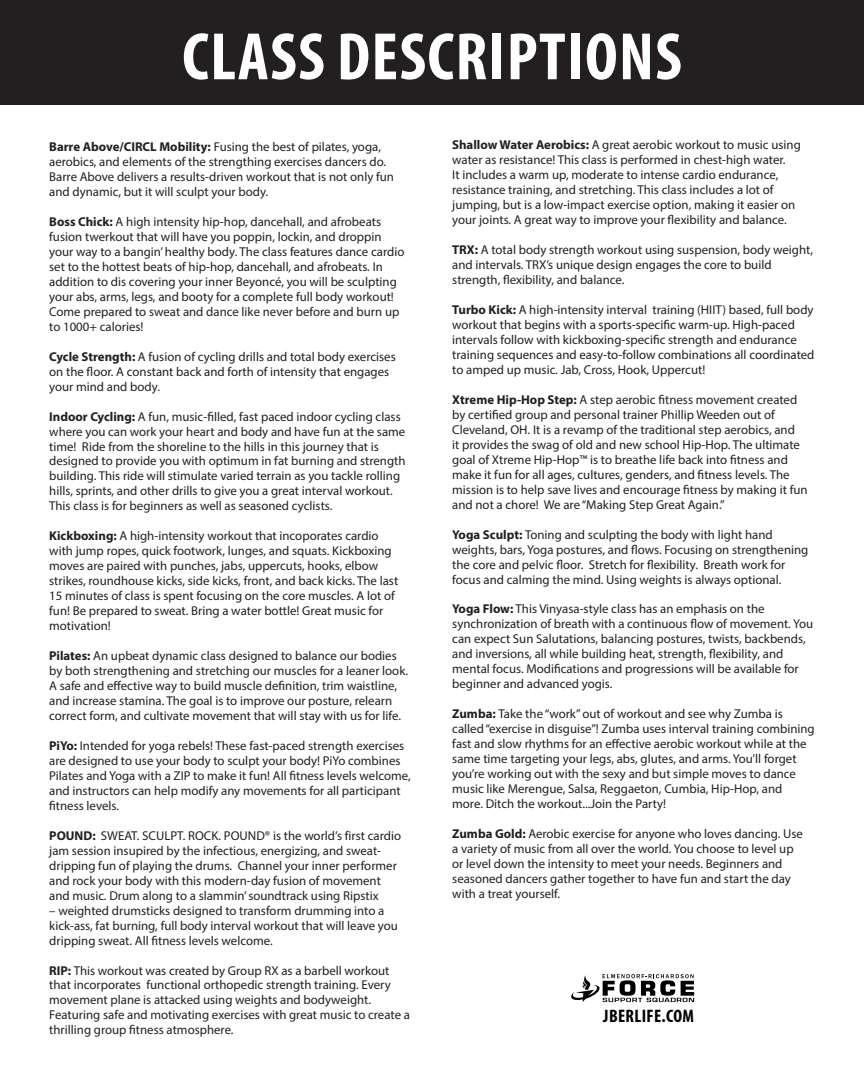
<style>
.page{position:relative;width:864px;height:1080px;background:#fff}
.page>*{position:absolute;margin:0;border:0;box-sizing:border-box;transform-origin:0 0}
.t1{font:700 condensed 67.65px "Myriad Pro";letter-spacing:.02em;color:#fff}
.t2{font:700 condensed 18.15px "Myriad Pro";letter-spacing:.02em;color:#000}
.t3{font:12.9px/15px "Myriad Pro";color:#231f20}
.s1{font-weight:700}
</style>
<div class="page">
<div style="left:0;top:0;width:864px;height:105px;background:#231f20"></div>
<svg style="left:571px;top:974px;width:123px;height:28px"></svg>
<h1 class="t1" style="left:182px;top:14px;width:501px">CLASS DESCRIPTIONS</h1>
<p class="t3" style="left:49px;top:139px;width:346px"><span class="s1">Barre Above/CIRCL Mobility:</span> Fusing the best of pilates, yoga, aerobics, and elements of the strengthing exercises dancers do.<br>Barre Above delivers a results-driven workout that is not only fun and dynamic, but it will sculpt your body.</p>
<p class="t3" style="left:49px;top:214px;width:357px"><span class="s1">Boss Chick:</span> A high intensity hip-hop, dancehall, and afrobeats fusion twerkout that will have you poppin, lockin, and droppin your way to a bangin’ healthy body. The class features dance cardio set to the hottest beats of hip-hop, dancehall, and afrobeats. In addition to dis covering your inner Beyoncé, you will be sculpting your abs, arms, legs, and booty for a complete full body workout!<br>Come prepared to sweat and dance like never before and burn up to 1000+ calories!</p>
<p class="t3" style="left:49px;top:349px;width:348px"><span class="s1">Cycle Strength:</span> A fusion of cycling drills and total body exercises on the floor. A constant back and forth of intensity that engages your mind and body.</p>
<p class="t3" style="left:49px;top:409px;width:358px"><span class="s1">Indoor Cycling:</span> A fun, music-filled, fast paced indoor cycling class where you can work your heart and body and have fun at the same time! Ride from the shoreline to the hills in this journey that is designed to provide you with optimum in fat burning and strength building. This ride will stimulate varied terrain as you tackle rolling hills, sprints, and other drills to give you a great interval workout.<br>This class is for beginners as well as seasoned cyclists.</p>
<p class="t3" style="left:49px;top:528px;width:351px"><span class="s1">Kickboxing:</span> A high-intensity workout that incoporates cardio with jump ropes, quick footwork, lunges, and squats. Kickboxing moves are paired with punches, jabs, uppercuts, hooks, elbow strikes, roundhouse kicks, side kicks, front, and back kicks. The last 15 minutes of class is spent focusing on the core muscles. A lot of fun! Be prepared to sweat. Bring a water bottle! Great music for motivation!</p>
<p class="t3" style="left:49px;top:648px;width:360px"><span class="s1">Pilates:</span> An upbeat dynamic class designed to balance our bodies by both strengthening and stretching our muscles for a leaner look.<br>A safe and effective way to build muscle definition, trim waistline, and increase stamina. The goal is to improve our posture, relearn correct form, and cultivate movement that will stay with us for life.</p>
<p class="t3" style="left:49px;top:738px;width:363px"><span class="s1">PiYo:</span> Intended for yoga rebels! These fast-paced strength exercises are designed to use your body to sculpt your body! PiYo combines Pilates and Yoga with a ZIP to make it fun! All fitness levels welcome, and instructors can help modify any movements for all participant fitness levels.</p>
<p class="t3" style="left:49px;top:828px;width:353px"><span class="s1">POUND:</span> SWEAT. SCULPT. ROCK. POUND® is the world’s first cardio jam session insupired by the infectious, energizing, and sweat&shy;dripping fun of playing the drums. Channel your inner performer and rock your body with this modern-day fusion of movement and music. Drum along to a slammin’ soundtrack using Ripstix</p>
<p class="t3" style="left:49px;top:903px;width:350px">– weighted drumsticks designed to transform drumming into a kick-ass, fat burning, full body interval workout that will leave you dripping sweat. All fitness levels welcome.</p>
<p class="t3" style="left:49px;top:962px;width:362px"><span class="s1">RIP:</span> This workout was created by Group RX as a barbell workout that incorporates functional orthopedic strength training. Every movement plane is attacked using weights and bodyweight.<br>Featuring safe and motivating exercises with great music to create a thrilling group fitness atmosphere.</p>
<p class="t3" style="left:452px;top:137px;width:350px"><span class="s1">Shallow Water Aerobics:</span> A great aerobic workout to music using water as resistance! This class is performed in chest-high water.<br>It includes a warm up, moderate to intense cardio endurance, resistance training, and stretching. This class includes a lot of jumping, but is a low-impact exercise option, making it easier on your joints. A great way to improve your flexibility and balance.</p>
<p class="t3" style="left:452px;top:242px;width:362px"><span class="s1">TRX:</span> A total body strength workout using suspension, body weight, and intervals. TRX’s unique design engages the core to build strength, flexibility, and balance.</p>
<p class="t3" style="left:452px;top:302px;width:364px"><span class="s1">Turbo Kick:</span> A high-intensity interval training (HIIT) based, full body workout that begins with a sports-specific warm-up. High-paced intervals follow with kickboxing-specific strength and endurance training sequences and easy-to-follow combinations all coordinated to amped up music. Jab, Cross, Hook, Uppercut!</p>
<p class="t3" style="left:452px;top:392px;width:357px"><span class="s1">Xtreme Hip-Hop Step:</span> A step aerobic fitness movement created by certified group and personal trainer Phillip Weeden out of Cleveland, OH. It is a revamp of the traditional step aerobics, and<br>it provides the swag of old and new school Hip-Hop. The ultimate goal of Xtreme Hip-Hop™ is to breathe life back into fitness and make it fun for all ages, cultures, genders, and fitness levels. The mission is to help save lives and encourage fitness by making it fun and not a chore! We are “Making Step Great Again.”</p>
<p class="t3" style="left:452px;top:527px;width:358px"><span class="s1">Yoga Sculpt:</span> Toning and sculpting the body with light hand weights, bars, Yoga postures, and flows. Focusing on strengthening the core and pelvic floor. Stretch for flexibility. Breath work for focus and calming the mind. Using weights is always optional.</p>
<p class="t3" style="left:452px;top:601px;width:362px"><span class="s1">Yoga Flow:</span> This Vinyasa-style class has an emphasis on the synchronization of breath with a continuous flow of movement. You can expect Sun Salutations, balancing postures, twists, backbends, and inversions, all while building heat, strength, flexibility, and mental focus. Modifications and progressions will be available for beginner and advanced yogis.</p>
<p class="t3" style="left:452px;top:706px;width:364px"><span class="s1">Zumba:</span> Take the “work” out of workout and see why Zumba is called “exercise in disguise”! Zumba uses interval training combining fast and slow rhythms for an effective aerobic workout while at the same time targeting your legs, abs, glutes, and arms. You’ll forget you’re working out with the sexy and but simple moves to dance music like Merengue, Salsa, Reggaeton, Cumbia, Hip-Hop, and more. Ditch the workout...Join the Party!</p>
<p class="t3" style="left:452px;top:826px;width:352px"><span class="s1">Zumba Gold:</span> Aerobic exercise for anyone who loves dancing. Use a variety of music from all over the world. You choose to level up or level down the intensity to meet your needs. Beginners and seasoned dancers gather together to have fun and start the day with a treat yourself.</p>
<h2 class="t2" style="left:603px;top:1005px;width:92px">JBERLIFE.COM</h2>
</div>
